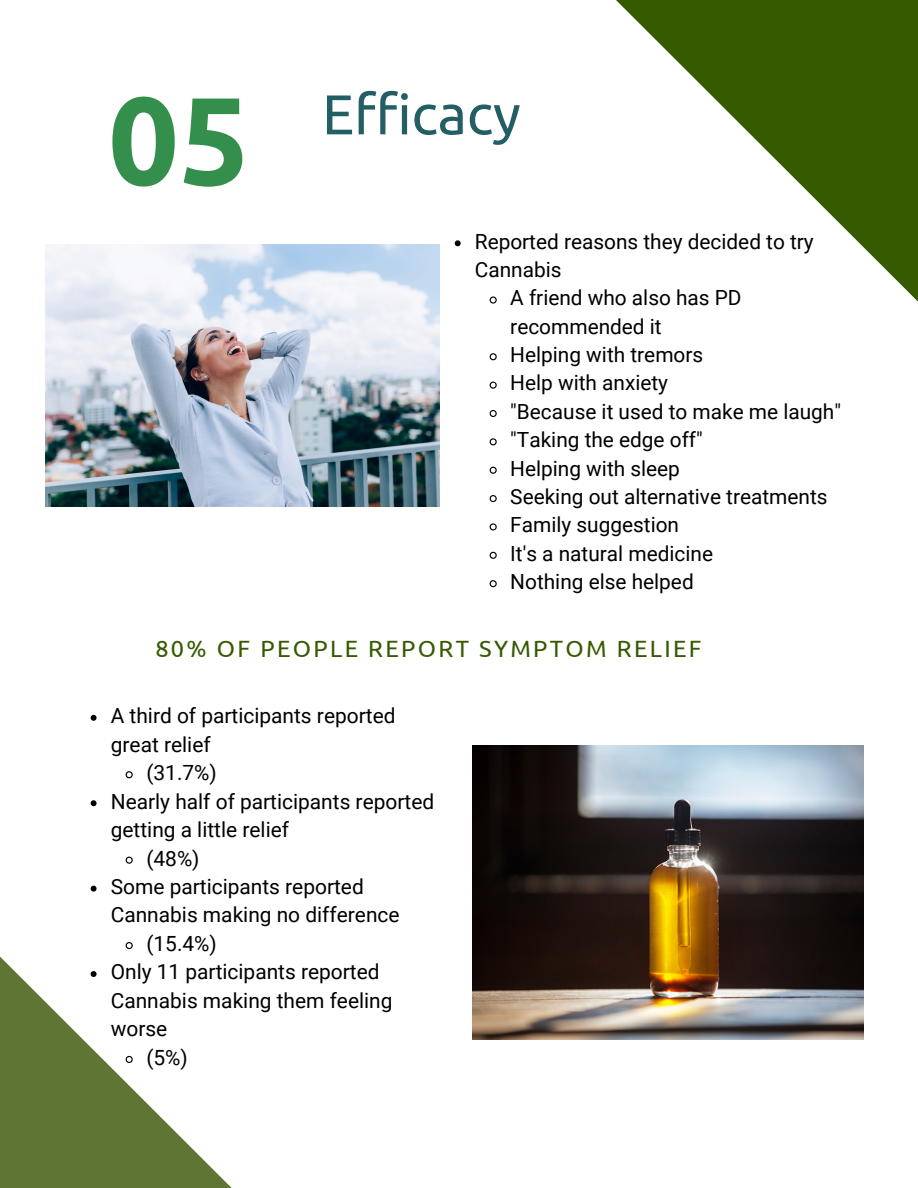
<style>
.page{position:relative;width:918px;height:1188px;background:#fff}
.page>*{position:absolute;margin:0;border:0;box-sizing:border-box;transform-origin:0 0}
.t1{font:700 124.5px "Ubuntu";color:#348f4d}
.t2{font:56.1px "Ubuntu";color:#225e64}
.t3{font:23.55px "Ubuntu";letter-spacing:.1em;color:#365a00}
.t4{font:21px "Roboto";color:#000}
.t5{font:20.85px "Roboto";color:#000}
</style>
<div class="page">
<svg style="left:616px;top:0;width:302px;height:302px"></svg>
<svg style="left:0;top:802px;width:478px;height:386px"></svg>
<img style="left:472px;top:746px;width:392px;height:293px">
<img style="left:45px;top:245px;width:394px;height:262px">
<svg style="left:91px;top:715px;width:6px;height:6px"></svg>
<svg style="left:125px;top:771px;width:8px;height:8px"></svg>
<svg style="left:91px;top:800px;width:6px;height:6px"></svg>
<svg style="left:125px;top:856px;width:9px;height:9px"></svg>
<svg style="left:91px;top:886px;width:6px;height:6px"></svg>
<svg style="left:125px;top:941px;width:9px;height:9px"></svg>
<svg style="left:91px;top:971px;width:6px;height:6px"></svg>
<svg style="left:125px;top:1055px;width:9px;height:9px"></svg>
<svg style="left:455px;top:240px;width:6px;height:6px"></svg>
<svg style="left:489px;top:296px;width:8px;height:8px"></svg>
<svg style="left:489px;top:353px;width:8px;height:8px"></svg>
<svg style="left:489px;top:381px;width:8px;height:8px"></svg>
<svg style="left:489px;top:410px;width:8px;height:7px"></svg>
<svg style="left:489px;top:438px;width:8px;height:8px"></svg>
<svg style="left:489px;top:466px;width:8px;height:8px"></svg>
<svg style="left:489px;top:495px;width:8px;height:8px"></svg>
<svg style="left:489px;top:523px;width:8px;height:8px"></svg>
<svg style="left:489px;top:551px;width:8px;height:8px"></svg>
<svg style="left:489px;top:580px;width:8px;height:8px"></svg>
<h1 class="t1" style="left:108px;top:69px;width:143px">05</h1>
<h2 class="t2" style="left:322px;top:82px;width:200px">Efficacy</h2>
<p class="t5" style="left:475px;top:229px;width:340px">Reported reasons they decided to try</p>
<p class="t5" style="left:475px;top:258px;width:88px">Cannabis</p>
<p class="t5" style="left:510px;top:286px;width:233px">A friend who also has PD</p>
<p class="t5" style="left:510px;top:314px;width:153px">recommended it</p>
<p class="t5" style="left:510px;top:343px;width:194px">Helping with tremors</p>
<p class="t5" style="left:510px;top:371px;width:159px">Help with anxiety</p>
<p class="t5" style="left:510px;top:399px;width:332px">"Because it used to make me laugh"</p>
<p class="t5" style="left:510px;top:428px;width:194px">"Taking the edge off"</p>
<p class="t5" style="left:510px;top:456px;width:171px">Helping with sleep</p>
<p class="t5" style="left:510px;top:485px;width:319px">Seeking out alternative treatments</p>
<p class="t5" style="left:510px;top:513px;width:170px">Family suggestion</p>
<p class="t5" style="left:510px;top:541px;width:204px">It's a natural medicine</p>
<p class="t5" style="left:510px;top:570px;width:185px">Nothing else helped</p>
<p class="t3" style="left:155px;top:636px;width:548px">80% OF PEOPLE REPORT SYMPTOM RELIEF</p>
<p class="t4" style="left:111px;top:704px;width:286px">A third of participants reported</p>
<p class="t4" style="left:111px;top:732px;width:101px">great relief</p>
<p class="t4" style="left:146px;top:761px;width:72px">(31.7%)</p>
<p class="t4" style="left:111px;top:789px;width:325px">Nearly half of participants reported</p>
<p class="t4" style="left:111px;top:818px;width:180px">getting a little relief</p>
<p class="t4" style="left:146px;top:846px;width:55px">(48%)</p>
<p class="t4" style="left:111px;top:875px;width:255px">Some participants reported</p>
<p class="t4" style="left:111px;top:903px;width:290px">Cannabis making no difference</p>
<p class="t4" style="left:146px;top:931px;width:72px">(15.4%)</p>
<p class="t4" style="left:111px;top:960px;width:270px">Only 11 participants reported</p>
<p class="t4" style="left:111px;top:988px;width:283px">Cannabis making them feeling</p>
<p class="t4" style="left:111px;top:1017px;width:58px">worse</p>
<p class="t4" style="left:146px;top:1045px;width:43px">(5%)</p>
</div>
